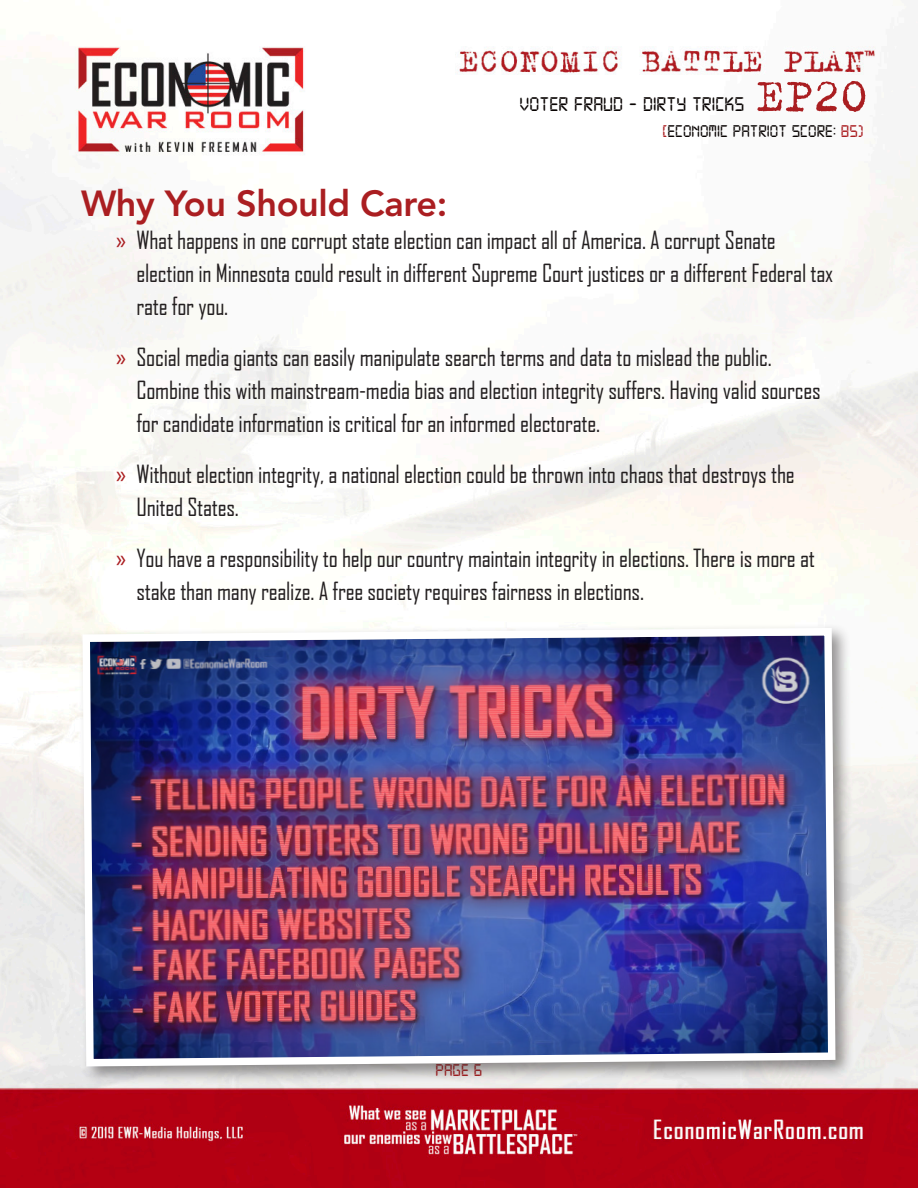
<style>
.page{position:relative;width:918px;height:1188px;background:#fff}
.page>*{position:absolute;margin:0;border:0;box-sizing:border-box;transform-origin:0 0}
.t1{font:51px "Trixie";color:#aa1e21}
.Heading{font:800 36px "Avenir";letter-spacing:-.01em;color:#aa1e21}
.Heading-2{font:24px/33px "Agency FB";letter-spacing:-.01em;color:#231f20}
.t2{font:21px "Digital 7";color:#080302}
.t3{font:18px "Digital 7";color:#080302}
.t4{font:18px "Digital 7";color:#aa1e21}
.s1{color:#aa1e21}
</style>
<div class="page">
<img style="left:0;top:29px;width:918px;height:1159px">
<div style="left:78px;top:623px;width:776px;height:462px;background:#231f20;opacity:.48"></div>
<img style="left:79px;top:624px;width:760px;height:446px">
<h1 class="t1" style="left:756px;top:62px;width:114px">EP20</h1>
<p class="t3" style="left:662px;top:123px;width:203px"><span class="s1">[</span>ECONOMIC PATRIOT SCORE: <span class="s1">85)</span></p>
<p class="t2" style="left:520px;top:95px;width:226px">VOTER FRAUD - DIRTY TRICKS</p>
<p class="Heading" style="left:81px;top:182px;width:368px">Why You Should Care:</p>
<p class="Heading-2" style="left:136px;top:223px;width:698px;text-indent:-21px"><span class="s1">»</span> What happens in one corrupt state election can impact all of America. A corrupt Senate election in Minnesota could result in different Supreme Court justices or a different Federal tax rate for you.</p>
<p class="Heading-2" style="left:136px;top:340px;width:686px;text-indent:-21px"><span class="s1">»</span> Social media giants can easily manipulate search terms and data to mislead the public.<br>Combine this with mainstream-media bias and election integrity suffers. Having valid sources for candidate information is critical for an informed electorate.</p>
<p class="Heading-2" style="left:136px;top:457px;width:660px;text-indent:-21px"><span class="s1">»</span> Without election integrity, a national election could be thrown into chaos that destroys the<br>United States.</p>
<p class="Heading-2" style="left:136px;top:541px;width:680px;text-indent:-21px"><span class="s1">»</span> You have a responsibility to help our country maintain integrity in elections. There is more at stake than many realize. A free society requires fairness in elections.</p>
<p class="t4" style="left:436px;top:1062px;width:48px">PAGE 6</p>
</div>
